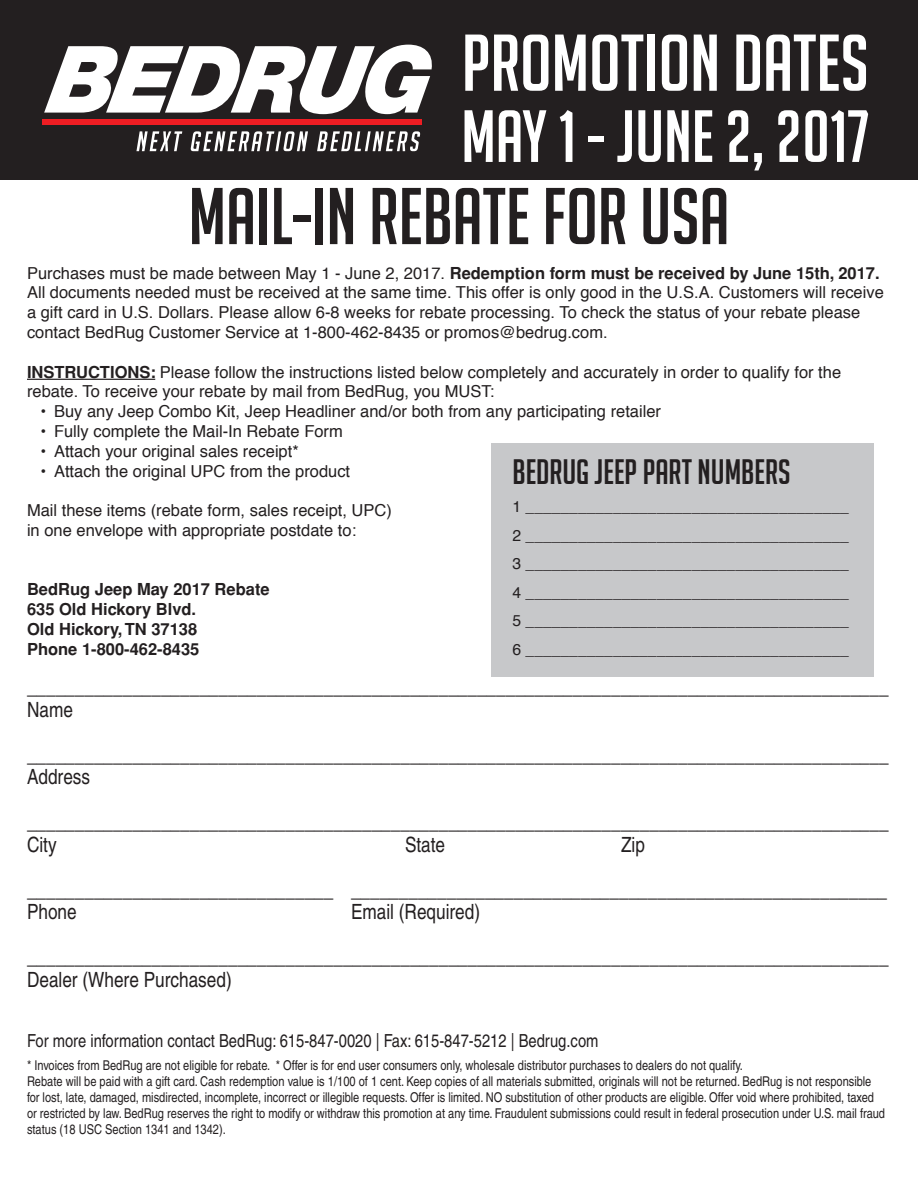
<style>
.page{position:relative;width:918px;height:1188px;background:#fff}
.page>*{position:absolute;margin:0;border:0;box-sizing:border-box;transform-origin:0 0}
.t1{font:78.3px "Big Noodle Titling";color:#231f20}
.t2{font:78.3px "Big Noodle Titling";color:#fff}
.t3{font:72px "Big Noodle Titling";color:#fff}
.t4{font:34.5px "Big Noodle Titling";color:#231f20}
.t5{font:condensed 21px "Helvetica";color:#231f20}
.t6{font:condensed 18px "Helvetica";color:#231f20}
.t7{font:16.5px/19.8px "Helvetica";color:#231f20}
.t8{font:700 16.5px "Helvetica";color:#231f20}
.t9{font:15.75px "Helvetica";color:#231f20}
.t10{font:condensed 13.5px/16.2px "Helvetica";color:#231f20}
.s1{font-weight:700}
</style>
<div class="page">
<div style="left:0;top:0;width:918px;height:179px;background:#231f20"></div>
<hr style="left:27px;top:379px;width:128px;height:1px;background:#231f20">
<svg style="left:44px;top:45px;width:388px;height:69px"></svg>
<div style="left:42px;top:120px;width:379px;height:5px;background:#ee1d23"></div>
<svg style="left:136px;top:131px;width:46px;height:20px"></svg>
<svg style="left:190px;top:131px;width:118px;height:20px"></svg>
<svg style="left:317px;top:131px;width:103px;height:20px"></svg>
<div style="left:491px;top:444px;width:383px;height:233px;background:#c7c8ca"></div>
<p class="t2" style="left:462px;top:21px;width:408px">PROMOTION DATES</p>
<p class="t3" style="left:461px;top:98px;width:409px">MAY 1 - JUNE 2, 2017</p>
<p class="t1" style="left:189px;top:174px;width:542px">MAIL-IN REBATE FOR USA</p>
<p class="t7" style="left:27px;top:263px;width:858px">Purchases must be made between May 1 - June 2, 2017. <span class="s1">Redemption form must be received by June 15th, 2017.<br></span>All documents needed must be received at the same time. This offer is only good in the U.S.A. Customers will receive a gift card in U.S. Dollars. Please allow 6-8 weeks for rebate processing. To check the status of your rebate please contact BedRug Customer Service at 1-800-462-8435 or promos@bedrug.com.</p>
<p class="t7" style="left:27px;top:362px;width:816px"><span class="s1">INSTRUCTIONS:</span> Please follow the instructions listed below completely and accurately in order to qualify for the rebate. To receive your rebate by mail from BedRug, you MUST:</p>
<p class="t7" style="left:40px;top:402px;width:622px">• Buy any Jeep Combo Kit, Jeep Headliner and/or both from any participating retailer</p>
<p class="t7" style="left:40px;top:422px;width:304px">• Fully complete the Mail-In Rebate Form</p>
<p class="t7" style="left:40px;top:442px;width:260px">• Attach your original sales receipt*</p>
<p class="t7" style="left:40px;top:461px;width:311px">• Attach the original UPC from the product</p>
<p class="t7" style="left:27px;top:501px;width:366px">Mail these items (rebate form, sales receipt, UPC) in one envelope with appropriate postdate to:</p>
<p class="t4" style="left:513px;top:453px;width:279px">BEDRUG JEEP PART NUMBERS</p>
<p class="t9" style="left:513px;top:494px;width:338px">1 _____________________________________</p>
<p class="t9" style="left:513px;top:523px;width:338px">2 _____________________________________</p>
<p class="t9" style="left:513px;top:552px;width:338px">3 _____________________________________</p>
<p class="t9" style="left:513px;top:580px;width:338px">4 _____________________________________</p>
<p class="t9" style="left:513px;top:609px;width:338px">5 _____________________________________</p>
<p class="t9" style="left:513px;top:637px;width:338px">6 _____________________________________</p>
<p class="t8" style="left:27px;top:580px;width:244px">BedRug Jeep May 2017 Rebate</p>
<p class="t8" style="left:27px;top:600px;width:171px">635 Old Hickory Blvd.</p>
<p class="t8" style="left:27px;top:619px;width:172px">Old Hickory, TN 37138</p>
<p class="t8" style="left:27px;top:639px;width:174px">Phone 1-800-462-8435</p>
<p class="t5" style="left:27px;top:675px;width:863px">__________________________________________________________________________________________</p>
<p class="t5" style="left:27px;top:697px;width:47px">Name</p>
<p class="t5" style="left:27px;top:742px;width:863px">__________________________________________________________________________________________</p>
<p class="t5" style="left:27px;top:765px;width:65px">Address</p>
<p class="t5" style="left:27px;top:810px;width:863px">__________________________________________________________________________________________</p>
<p class="t5" style="left:27px;top:832px;width:31px">City</p>
<p class="t5" style="left:405px;top:832px;width:42px">State</p>
<p class="t5" style="left:621px;top:832px;width:25px">Zip</p>
<p class="t5" style="left:27px;top:877px;width:862px">________________________________ ________________________________________________________</p>
<p class="t5" style="left:27px;top:900px;width:51px">Phone</p>
<p class="t5" style="left:351px;top:900px;width:131px">Email (Required)</p>
<p class="t5" style="left:27px;top:945px;width:863px">__________________________________________________________________________________________</p>
<p class="t5" style="left:27px;top:967px;width:206px">Dealer (Where Purchased)</p>
<p class="t6" style="left:27px;top:1030px;width:573px">For more information contact BedRug: 615-847-0020 | Fax: 615-847-5212 | Bedrug.com</p>
<p class="t10" style="left:27px;top:1057px;width:717px">* Invoices from BedRug are not eligible for rebate. * Offer is for end user consumers only, wholesale distributor purchases to dealers do not qualify.</p>
<p class="t10" style="left:27px;top:1073px;width:860px">Rebate will be paid with a gift card. Cash redemption value is 1/100 of 1 cent. Keep copies of all materials submitted, originals will not be returned. BedRug is not responsible for lost, late, damaged, misdirected, incomplete, incorrect or illegible requests. Offer is limited. NO substitution of other products are eligible. Offer void where prohibited, taxed or restricted by law. BedRug reserves the right to modify or withdraw this promotion at any time. Fraudulent submissions could result in federal prosecution under U.S. mail fraud status (18 USC Section 1341 and 1342).</p>
</div>
